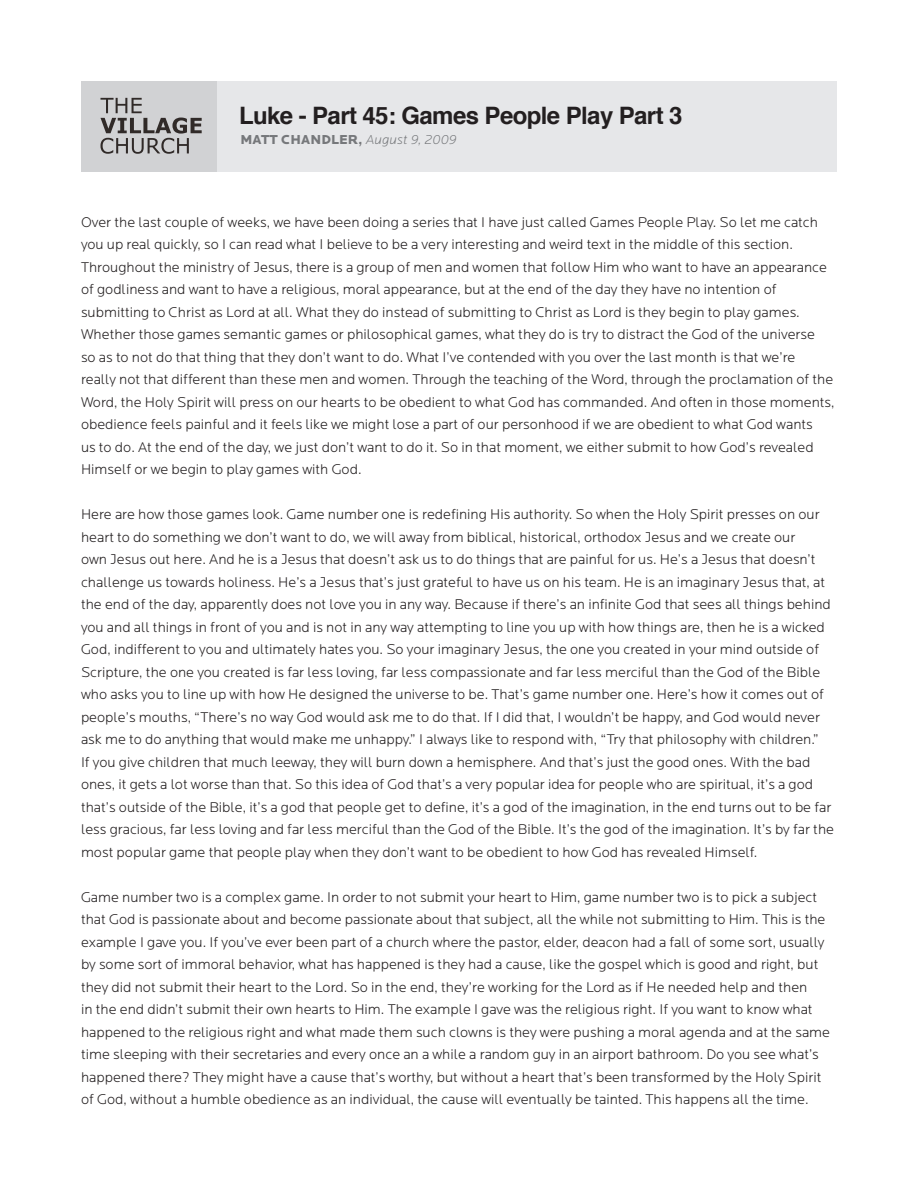
<style>
.page{position:relative;width:918px;height:1188px;background:#fff}
.page>*{position:absolute;margin:0;border:0;box-sizing:border-box;transform-origin:0 0}
.t1{font:700 24px "Helvetica";letter-spacing:-.025em;color:#231f20}
.t2{font:300 14.7px/22.5px "Locator";color:#231f20}
.t3{font:900 13.5px "Locator";letter-spacing:.01em;color:#76787b}
.s1{font-weight:700}
.s2{font-weight:300;font-style:italic}
</style>
<div class="page">
<div style="left:81px;top:81px;width:756px;height:90px;background:#e6e7e9"></div>
<div style="left:81px;top:81px;width:135px;height:90px;background:#d1d2d4"></div>
<svg style="left:100px;top:98px;width:102px;height:56px"></svg>
<p class="t1" style="left:239px;top:96px;width:445px">Luke - Part 45: Games People Play Part 3</p>
<p class="t3" style="left:240px;top:131px;width:218px">MATT CHANDLER<span class="s1">,</span> <span class="s2">August 9, 2009</span></p>
<p class="t2" style="left:81px;top:211px;width:755px">Over the last couple of weeks, we have been doing a series that I have just called Games People Play. So let me catch you up real quickly, so I can read what I believe to be a very interesting and weird text in the middle of this section.<br>Throughout the ministry of Jesus, there is a group of men and women that follow Him who want to have an appearance of godliness and want to have a religious, moral appearance, but at the end of the day they have no intention of submitting to Christ as Lord at all. What they do instead of submitting to Christ as Lord is they begin to play games.<br>Whether those games semantic games or philosophical games, what they do is try to distract the God of the universe<br>so as to not do that thing that they don’t want to do. What I’ve contended with you over the last month is that we’re<br>really not that different than these men and women. Through the teaching of the Word, through the proclamation of the Word, the Holy Spirit will press on our hearts to be obedient to what God has commanded. And often in those moments, obedience feels painful and it feels like we might lose a part of our personhood if we are obedient to what God wants<br>us to do. At the end of the day, we just don’t want to do it. So in that moment, we either submit to how God’s revealed Himself or we begin to play games with God.</p>
<p class="t2" style="left:81px;top:504px;width:755px">Here are how those games look. Game number one is redefining His authority. So when the Holy Spirit presses on our heart to do something we don’t want to do, we will away from biblical, historical, orthodox Jesus and we create our<br>own Jesus out here. And he is a Jesus that doesn’t ask us to do things that are painful for us. He’s a Jesus that doesn’t challenge us towards holiness. He’s a Jesus that’s just grateful to have us on his team. He is an imaginary Jesus that, at the end of the day, apparently does not love you in any way. Because if there’s an infinite God that sees all things behind you and all things in front of you and is not in any way attempting to line you up with how things are, then he is a wicked God, indifferent to you and ultimately hates you. So your imaginary Jesus, the one you created in your mind outside of Scripture, the one you created is far less loving, far less compassionate and far less merciful than the God of the Bible who asks you to line up with how He designed the universe to be. That’s game number one. Here’s how it comes out of people’s mouths, “There’s no way God would ask me to do that. If I did that, I wouldn’t be happy, and God would never ask me to do anything that would make me unhappy.” I always like to respond with, “Try that philosophy with children.”<br>If you give children that much leeway, they will burn down a hemisphere. And that’s just the good ones. With the bad ones, it gets a lot worse than that. So this idea of God that’s a very popular idea for people who are spiritual, it’s a god that’s outside of the Bible, it’s a god that people get to define, it’s a god of the imagination, in the end turns out to be far less gracious, far less loving and far less merciful than the God of the Bible. It’s the god of the imagination. It’s by far the most popular game that people play when they don’t want to be obedient to how God has revealed Himself.</p>
<p class="t2" style="left:81px;top:886px;width:751px">Game number two is a complex game. In order to not submit your heart to Him, game number two is to pick a subject that God is passionate about and become passionate about that subject, all the while not submitting to Him. This is the example I gave you. If you’ve ever been part of a church where the pastor, elder, deacon had a fall of some sort, usually by some sort of immoral behavior, what has happened is they had a cause, like the gospel which is good and right, but they did not submit their heart to the Lord. So in the end, they’re working for the Lord as if He needed help and then<br>in the end didn’t submit their own hearts to Him. The example I gave was the religious right. If you want to know what happened to the religious right and what made them such clowns is they were pushing a moral agenda and at the same time sleeping with their secretaries and every once an a while a random guy in an airport bathroom. Do you see what’s happened there? They might have a cause that’s worthy, but without a heart that’s been transformed by the Holy Spirit of God, without a humble obedience as an individual, the cause will eventually be tainted. This happens all the time.</p>
</div>
